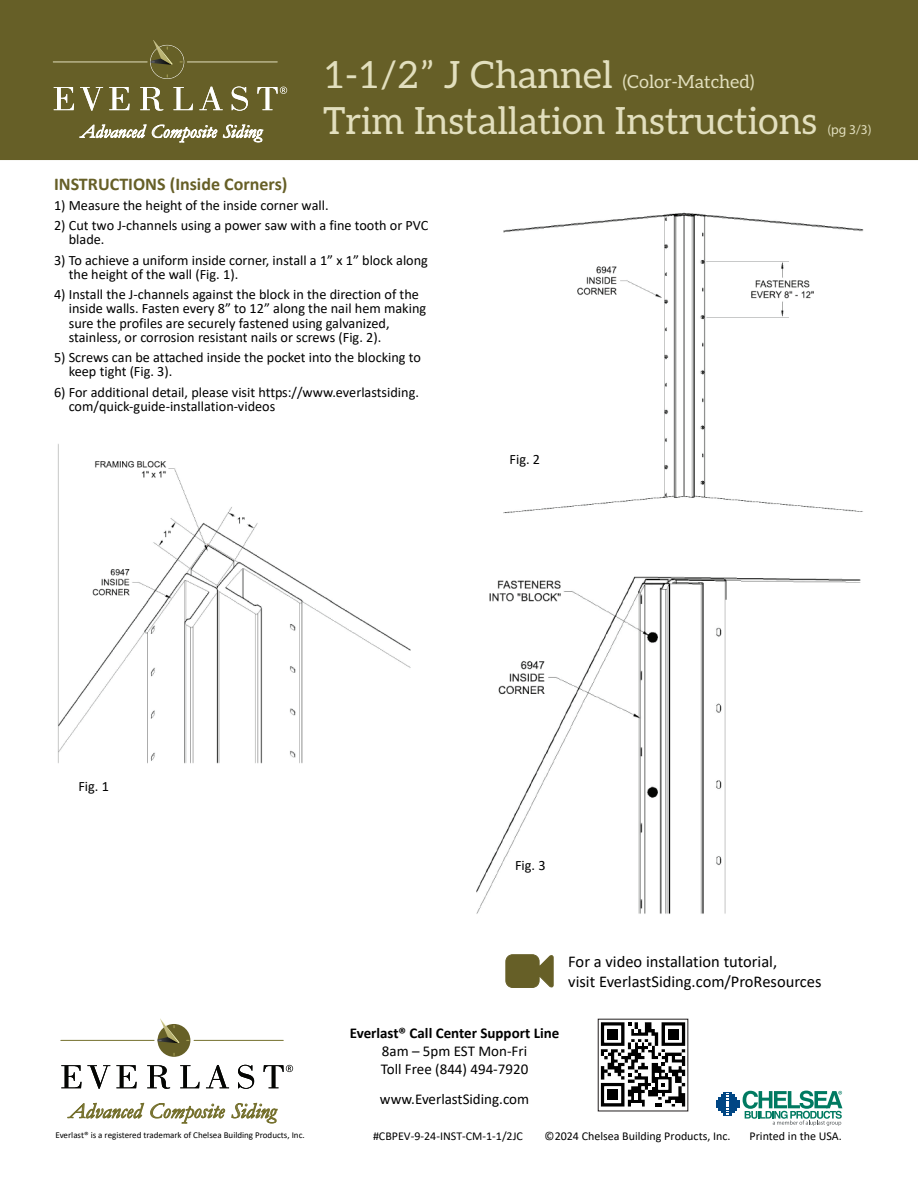
<style>
.page{position:relative;width:918px;height:1188px;background:#fff}
.page>*{position:absolute;margin:0;border:0;box-sizing:border-box;transform-origin:0 0}
.t1{font:37.5px "Aleo";color:#e2dfbe}
.t2{font:italic 21.75px "Garamond";letter-spacing:.005em;color:#75702d}
.t3{font:italic 19.05px "Garamond";letter-spacing:.005em;color:#fff}
.t4{font:18px "Aleo";color:#e2dfbe}
.t5{font:700 18px "Calibri";color:#665f27}
.t6{font:16.5px/19.5px "Calibri";color:#000}
.t7{font:15px/18px "Calibri";color:#000}
.t8{font:700 15px "Calibri";color:#000}
.t9{font:14.25px/14.2px "Calibri";color:#000}
.t10{font:13.5px "Myriad Pro";color:#e2dfbe}
.t11{font:12px "Calibri";color:#000}
.t12{font:9px "Calibri";color:#000}
.s1{font-size:37.5px}
</style>
<div class="page">
<div style="left:0;top:0;width:918px;height:159px;background:#665f27"></div>
<div style="left:150px;top:45px;width:34px;height:34px;border:1px solid #fff;border-radius:50%"></div>
<div style="left:151px;top:45px;width:33px;height:33px;background:#666027;border-radius:50%"></div>
<hr style="left:187px;top:62px;width:90px;height:1px;background:#e2dfbe">
<svg style="left:151px;top:40px;width:22px;height:25px"></svg>
<hr style="left:53px;top:62px;width:94px;height:1px;background:#e2dfbe">
<svg style="left:54px;top:87px;width:20px;height:23px"></svg>
<svg style="left:80px;top:87px;width:23px;height:24px"></svg>
<svg style="left:109px;top:87px;width:21px;height:23px"></svg>
<svg style="left:140px;top:87px;width:23px;height:24px"></svg>
<svg style="left:173px;top:87px;width:20px;height:23px"></svg>
<svg style="left:199px;top:87px;width:24px;height:23px"></svg>
<svg style="left:232px;top:87px;width:16px;height:24px"></svg>
<svg style="left:257px;top:87px;width:30px;height:23px"></svg>
<svg style="left:506px;top:955px;width:47px;height:32px;background:#736c39"></svg>
<hr style="left:0;top:159px;width:918px;height:1px;background:#665f27">
<svg style="left:716px;top:1091px;width:126px;height:35px"></svg>
<div style="left:157px;top:1024px;width:34px;height:33px;border:1px solid #fff;border-radius:50%"></div>
<div style="left:158px;top:1024px;width:32px;height:33px;background:#666027;border-radius:50%"></div>
<hr style="left:194px;top:1040px;width:89px;height:1px;background:#75702d">
<svg style="left:158px;top:1018px;width:21px;height:25px"></svg>
<hr style="left:61px;top:1040px;width:93px;height:1px;background:#75702d">
<svg style="left:61px;top:1065px;width:49px;height:24px"></svg>
<svg style="left:116px;top:1065px;width:21px;height:23px"></svg>
<svg style="left:147px;top:1065px;width:23px;height:24px"></svg>
<svg style="left:180px;top:1065px;width:20px;height:23px"></svg>
<svg style="left:206px;top:1065px;width:23px;height:23px"></svg>
<svg style="left:238px;top:1065px;width:16px;height:24px"></svg>
<svg style="left:263px;top:1065px;width:30px;height:23px"></svg>
<svg style="left:601px;top:1022px;width:84px;height:85px"></svg>
<img style="left:476px;top:576px;width:385px;height:338px">
<img style="left:503px;top:212px;width:361px;height:302px">
<img style="left:57px;top:444px;width:354px;height:320px">
<h3 class="t3" style="left:81px;top:118px;width:182px">Advanced Composite Siding</h3>
<p class="t4" style="left:323px;top:67px;width:433px"><span class="s1">1-1/2” J Channel</span> (Color-Matched)</p>
<h1 class="t1" style="left:323px;top:92px;width:496px">Trim Installation Instructions</h1>
<p class="t10" style="left:827px;top:121px;width:46px">(pg 3/3)</p>
<p class="t5" style="left:54px;top:171px;width:235px">INSTRUCTIONS (Inside Corners)</p>
<p class="t9" style="left:54px;top:198px;width:276px">1) Measure the height of the inside corner wall.</p>
<p class="t9" style="left:69px;top:218px;width:361px;text-indent:-15px">2) Cut two J-channels using a power saw with a fine tooth or PVC blade.</p>
<p class="t9" style="left:69px;top:252px;width:361px;text-indent:-15px">3) To achieve a uniform inside corner, install a 1” x 1” block along the height of the wall (Fig. 1).</p>
<p class="t9" style="left:69px;top:287px;width:359px;text-indent:-15px">4) Install the J-channels against the block in the direction of the inside walls. Fasten every 8” to 12” along the nail hem making sure the profiles are securely fastened using galvanized, stainless, or corrosion resistant nails or screws (Fig. 2).</p>
<p class="t9" style="left:69px;top:350px;width:354px;text-indent:-15px">5) Screws can be attached inside the pocket into the blocking to keep tight (Fig. 3).</p>
<p class="t9" style="left:69px;top:384px;width:352px;text-indent:-15px">6) For additional detail, please visit https://www.everlastsiding. com/quick-guide-installation-videos</p>
<p class="t9" style="left:510px;top:452px;width:32px">Fig. 2</p>
<p class="t9" style="left:78px;top:779px;width:32px">Fig. 1</p>
<p class="t9" style="left:515px;top:858px;width:32px">Fig. 3</p>
<h2 class="t2" style="left:69px;top:1096px;width:208px">Advanced Composite Siding</h2>
<p class="t12" style="left:56px;top:1129px;width:251px">Everlast® is a registered trademark of Chelsea Building Products, Inc.</p>
<p class="t6" style="left:568px;top:951px;width:255px">For a video installation tutorial,<br>visit EverlastSiding.com/ProResources</p>
<p class="t8" style="left:350px;top:1022px;width:211px">Everlast® Call Center Support Line</p>
<p class="t7" style="left:381px;top:1041px;width:149px">8am – 5pm EST Mon-Fri<br>Toll Free (844) 494-7920</p>
<p class="t7" style="left:380px;top:1089px;width:151px">www.EverlastSiding.com</p>
<p class="t11" style="left:373px;top:1128px;width:151px">#CBPEV-9-24-INST-CM-1-1/2JC</p>
<p class="t11" style="left:545px;top:1128px;width:187px">©2024 Chelsea Building Products, Inc.</p>
<p class="t11" style="left:750px;top:1128px;width:94px">Printed in the USA.</p>
</div>
